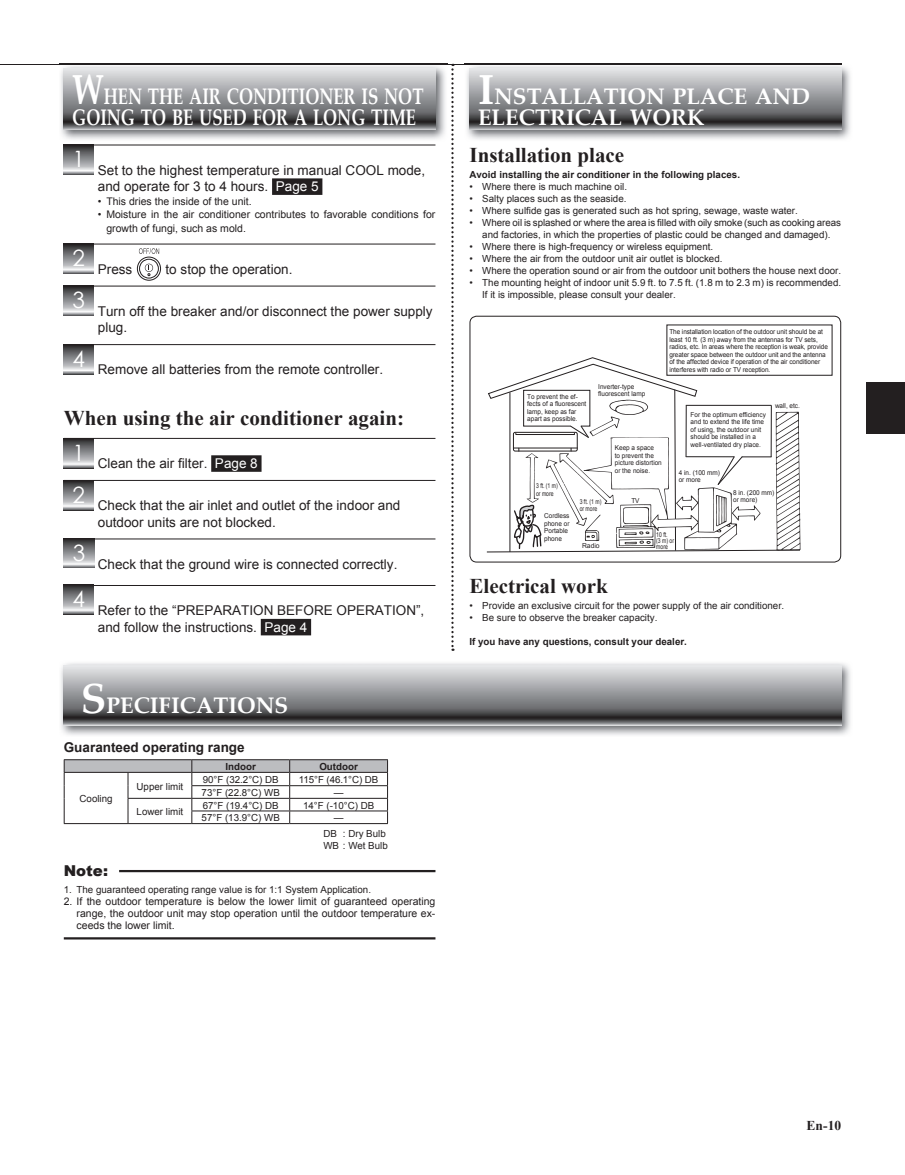
<style>
.page{position:relative;width:905px;height:1175px;background:#fff}
.page>*{position:absolute;margin:0;border:0;box-sizing:border-box;transform-origin:0 0}
.t1{font:700 22.5px/21px "Palatino Linotype";color:#fff;scale:.75 1}
.t2{font:700 22.5px/21px "Palatino Linotype";color:#fff}
.t3{font:700 21px "Times New Roman";color:#231f20}
.t4{font:900 15px "Arial";color:#231f20}
.t5{font:13.5px/16.5px "Arial";color:#231f20}
.t6{font:700 13.5px "Arial";color:#231f20}
.t7{font:700 13.5px "Times New Roman";color:#231f20}
.t8{font:10.5px/12px "Arial";color:#231f20;text-align:justify}
.t9{font:9.75px/12px "Arial";color:#231f20}
.t10{font:700 9.75px "Arial";color:#231f20}
.t11{font:6.75px/7.5px "Arial";color:#231f20;scale:.95 1}
.t12{font:6.75px/7.5px "Arial";color:#231f20;scale:.75 1}
.t13{font:6.75px "Arial";color:#231f20}
.s1{font-size:42px}
.s2{color:#fff}
</style>
<div class="page">
<div style="left:866px;top:383px;width:38px;height:51px;background:#231f20"></div>
<hr style="left:0;top:64px;width:841px;height:1px;background:#231f20">
<svg style="left:451px;top:65px;width:2px;height:586px"></svg>
<div style="left:469px;top:316px;width:372px;height:246px;border:1px solid #231f20;border-radius:7px"></div>
<img style="left:464px;top:63px;width:386px;height:77px">
<img style="left:464px;top:64px;width:377px;height:1px">
<svg style="left:469px;top:68px;width:372px;height:62px;background:#919295"></svg>
<img style="left:61px;top:663px;width:790px;height:72px">
<svg style="left:64px;top:665px;width:777px;height:60px;background:#929395"></svg>
<svg style="left:486px;top:357px;width:314px;height:195px"></svg>
<div style="left:613px;top:438px;width:54px;height:49px;background:#fff"></div>
<img style="left:59px;top:63px;width:388px;height:77px">
<img style="left:59px;top:64px;width:388px;height:1px">
<svg style="left:64px;top:68px;width:371px;height:62px;background:#919295"></svg>
<hr style="left:64px;top:823px;width:64px;height:1px;background:#231f20">
<hr style="left:128px;top:823px;width:64px;height:1px;background:#231f20">
<hr style="left:192px;top:823px;width:98px;height:1px;background:#231f20">
<hr style="left:290px;top:823px;width:98px;height:1px;background:#231f20">
<svg style="left:64px;top:759px;width:324px;height:64px"></svg>
<hr style="left:64px;top:772px;width:64px;height:1px;background:#231f20">
<hr style="left:128px;top:772px;width:64px;height:1px;background:#231f20">
<hr style="left:192px;top:772px;width:98px;height:1px;background:#231f20">
<hr style="left:290px;top:772px;width:98px;height:1px;background:#231f20">
<hr style="left:119px;top:870px;width:316px;height:2px;background:#231f20">
<hr style="left:64px;top:937px;width:371px;height:2px;background:#231f20">
<hr style="left:64px;top:145px;width:371px;height:1px;background:#231f20">
<div style="left:272px;top:178px;width:50px;height:17px;background:#231f20"></div>
<hr style="left:64px;top:244px;width:371px;height:1px;background:#231f20">
<hr style="left:64px;top:286px;width:371px;height:1px;background:#231f20">
<hr style="left:64px;top:344px;width:371px;height:1px;background:#231f20">
<hr style="left:64px;top:438px;width:371px;height:1px;background:#231f20">
<div style="left:211px;top:455px;width:50px;height:17px;background:#231f20"></div>
<hr style="left:64px;top:480px;width:371px;height:1px;background:#231f20">
<hr style="left:64px;top:538px;width:371px;height:1px;background:#231f20">
<hr style="left:64px;top:585px;width:371px;height:1px;background:#231f20">
<div style="left:261px;top:619px;width:50px;height:16px;background:#231f20"></div>
<svg style="left:64px;top:146px;width:30px;height:29px"></svg>
<svg style="left:64px;top:245px;width:30px;height:29px"></svg>
<svg style="left:137px;top:248px;width:24px;height:33px"></svg>
<svg style="left:64px;top:287px;width:30px;height:29px"></svg>
<svg style="left:64px;top:345px;width:30px;height:29px"></svg>
<svg style="left:64px;top:439px;width:30px;height:29px"></svg>
<svg style="left:64px;top:481px;width:30px;height:29px"></svg>
<svg style="left:64px;top:539px;width:30px;height:29px"></svg>
<svg style="left:64px;top:584px;width:30px;height:30px"></svg>
<h1 class="t1" style="left:72px;top:85px;width:470px"><span class="s1">W</span>HEN THE AIR CONDITIONER IS NOT<br>GOING TO BE USED FOR A LONG TIME</h1>
<h3 class="t5" style="left:98px;top:162px;width:329px;text-indent:-25px"><sup>1</sup> Set to the highest temperature in manual COOL mode, and operate for 3 to 4 hours. <span class="s2">Page 5</span></h3>
<p class="t8" style="left:98px;top:195px;width:155px">• This dries the inside of the unit.</p>
<p class="t8" style="left:106px;top:208px;width:330px;line-height:13.5px;text-indent:-9px">• Moisture in the air conditioner contributes to favorable conditions for growth of fungi, such as mold.</p>
<h3 class="t5" style="left:72px;top:261px;width:61px"><sup>2</sup> Press</h3>
<h3 class="t5" style="left:165px;top:261px;width:128px">to stop the operation.</h3>
<h3 class="t5" style="left:98px;top:303px;width:336px;text-indent:-25px"><sup>3</sup> Turn off the breaker and/or disconnect the power supply plug.</h3>
<h3 class="t5" style="left:72px;top:361px;width:312px"><sup>4</sup> Remove all batteries from the remote controller.</h3>
<h2 class="t3" style="left:64px;top:404px;width:342px">When using the air conditioner again:</h2>
<h3 class="t5" style="left:72px;top:455px;width:187px"><sup>1</sup> Clean the air filter. <span class="s2">Page 8</span></h3>
<h3 class="t5" style="left:98px;top:497px;width:304px;text-indent:-25px"><sup>2</sup> Check that the air inlet and outlet of the indoor and outdoor units are not blocked.</h3>
<h3 class="t5" style="left:73px;top:555px;width:326px"><sup>3</sup> Check that the ground wire is connected correctly.</h3>
<h3 class="t5" style="left:98px;top:602px;width:328px;text-indent:-25px"><sup>4</sup> Refer to the “PREPARATION BEFORE OPERATION”, and follow the instructions. <span class="s2">Page 4</span></h3>
<h1 class="t2" style="left:81px;top:693px;width:209px"><span class="s1">S</span>PECIFICATIONS</h1>
<h3 class="t6" style="left:64px;top:738px;width:182px">Guaranteed operating range</h3>
<p class="t10" style="left:225px;top:760px;width:32px">Indoor</p>
<p class="t10" style="left:319px;top:760px;width:40px">Outdoor</p>
<p class="t9" style="left:80px;top:792px;width:35px">Cooling</p>
<p class="t9" style="left:203px;top:773px;width:78px">90°F (32.2°C) DB</p>
<p class="t9" style="left:299px;top:773px;width:81px">115°F (46.1°C) DB</p>
<p class="t9" style="left:201px;top:786px;width:80px">73°F (22.8°C) WB</p>
<p class="t9" style="left:334px;top:786px;width:11px">—</p>
<p class="t9" style="left:137px;top:780px;width:48px">Upper limit</p>
<p class="t9" style="left:203px;top:799px;width:78px">67°F (19.4°C) DB</p>
<p class="t9" style="left:303px;top:799px;width:73px">14°F (-10°C) DB</p>
<p class="t9" style="left:201px;top:812px;width:80px">57°F (13.9°C) WB</p>
<p class="t9" style="left:323px;top:810px;width:64px;line-height:15.8px;text-indent:10px">—<br>DB : Dry Bulb</p>
<p class="t9" style="left:323px;top:839px;width:66px">WB : Wet Bulb</p>
<p class="t9" style="left:137px;top:805px;width:48px">Lower limit</p>
<h3 class="t4" style="left:64px;top:860px;width:46px">Note:</h3>
<p class="t9" style="left:64px;top:883px;width:309px">1. The guaranteed operating range value is for 1:1 System Application.</p>
<p class="t8" style="left:77px;top:895px;width:360px;text-indent:-13px">2. If the outdoor temperature is below the lower limit of guaranteed operating range, the outdoor unit may stop operation until the outdoor temperature ex&shy;ceeds the lower limit.</p>
<h1 class="t2" style="left:478px;top:85px;width:333px"><span class="s1">I</span>NSTALLATION PLACE AND<br>ELECTRICAL WORK</h1>
<h2 class="t3" style="left:469px;top:140px;width:156px">Installation place</h2>
<p class="t10" style="left:469px;top:168px;width:272px">Avoid installing the air conditioner in the following places.</p>
<p class="t9" style="left:469px;top:181px;width:159px">• Where there is much machine oil.</p>
<p class="t9" style="left:469px;top:193px;width:158px">• Salty places such as the seaside.</p>
<p class="t9" style="left:469px;top:205px;width:330px">• Where sulfide gas is generated such as hot spring, sewage, waste water.</p>
<p class="t9" style="left:469px;top:217px;width:373px;text-align:center">• Where oil is splashed or where the area is filled with oily smoke (such as cooking areas and factories, in which the properties of plastic could be changed and damaged).</p>
<p class="t9" style="left:469px;top:241px;width:245px">• Where there is high-frequency or wireless equipment.</p>
<p class="t9" style="left:469px;top:253px;width:254px">• Where the air from the outdoor unit air outlet is blocked.</p>
<p class="t9" style="left:469px;top:265px;width:373px">• Where the operation sound or air from the outdoor unit bothers the house next door.</p>
<p class="t9" style="left:482px;top:277px;width:360px;text-indent:-13px">• The mounting height of indoor unit 5.9 ft. to 7.5 ft. (1.8 m to 2.3 m) is recommended.<br>If it is impossible, please consult your dealer.</p>
<p class="t11" style="left:669px;top:328px;width:168px">The installation location of the outdoor unit should be at least 10 ft. (3 m) away from the antennas for TV sets, radios, etc. In areas where the reception is weak, provide greater space between the outdoor unit and the antenna of the affected device if operation of the air conditioner interferes with radio or TV reception.</p>
<p class="t11" style="left:598px;top:382px;width:51px">Inverter-type fluorescent lamp</p>
<p class="t11" style="left:527px;top:392px;width:64px">To prevent the ef&shy;fects of a fluorescent lamp, keep as far apart as possible.</p>
<p class="t11" style="left:774px;top:402px;width:28px">wall, etc.</p>
<p class="t11" style="left:690px;top:410px;width:81px">For the optimum efficiency and to extend the life time of using, the outdoor unit should be installed in a well-ventilated dry place.</p>
<p class="t11" style="left:614px;top:444px;width:51px">Keep a space<br>to prevent the picture distortion or the noise.</p>
<p class="t11" style="left:678px;top:469px;width:45px">4 in. (100 mm) or more</p>
<p class="t12" style="left:536px;top:482px;width:30px">3 ft. (1 m) or more</p>
<p class="t11" style="left:733px;top:488px;width:45px">8 in. (200 mm) or more)</p>
<p class="t11" style="left:631px;top:497px;width:10px">TV</p>
<p class="t12" style="left:579px;top:497px;width:30px">3 ft. (1 m) or more</p>
<p class="t13" style="left:582px;top:541px;width:19px">Radio</p>
<p class="t11" style="left:544px;top:512px;width:28px">Cordless phone or<br>Portable phone</p>
<p class="t12" style="left:656px;top:532px;width:25px;line-height:6px">10 ft.<br>(3 m) or more</p>
<h2 class="t3" style="left:469px;top:571px;width:140px">Electrical work</h2>
<p class="t9" style="left:469px;top:599px;width:316px">• Provide an exclusive circuit for the power supply of the air conditioner.</p>
<p class="t9" style="left:469px;top:611px;width:189px">• Be sure to observe the breaker capacity.</p>
<p class="t10" style="left:469px;top:635px;width:219px">If you have any questions, consult your dealer.</p>
<h3 class="t7" style="left:806px;top:1116px;width:36px">En-10</h3>
</div>
